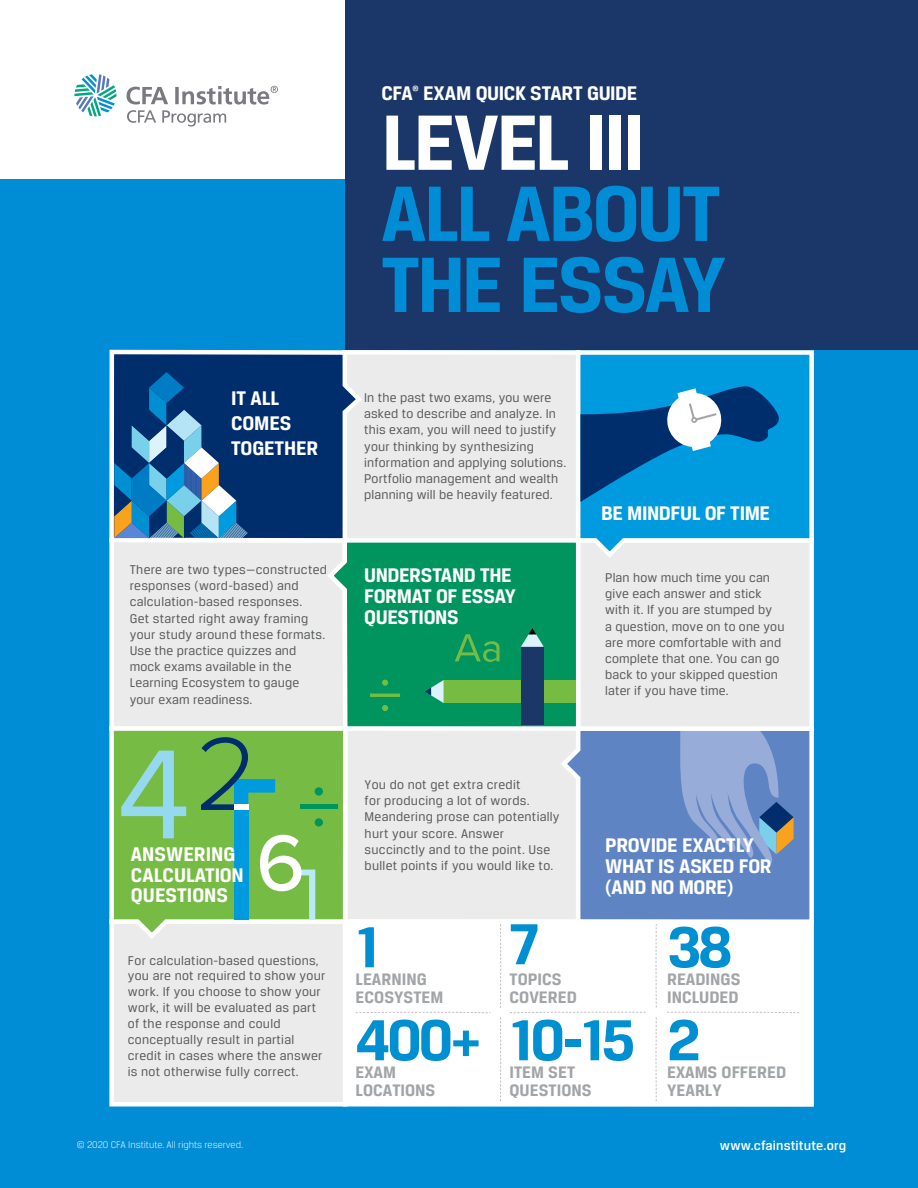
<style>
.page{position:relative;width:918px;height:1188px;background:#fff}
.page>*{position:absolute;margin:0;border:0;box-sizing:border-box;transform-origin:0 0}
.t1{font:700 83.4px/71.1px "CFA Breuer Text";letter-spacing:-.035em;color:#008dd6}
.t2{font:700 83.4px "CFA Breuer Text";letter-spacing:-.03em;color:#fff}
.t3{font:700 61.5px "CFA Breuer Text";letter-spacing:-.045em;color:#008fd0}
.t4{font:700 21px/21px "CFA Breuer Text";letter-spacing:-.01em;color:#fff}
.t5{font:700 17.7px/17.7px "CFA Breuer Text";color:#a2a5a7}
.t6{font:500 13.95px "CFA Breuer Text";letter-spacing:.01em;color:#fff}
.t7{font:13.5px/16.2px "CFA Breuer Text";letter-spacing:.02em;color:#57595b}
.t8{font:300 10.2px "CFA Breuer Text";color:#fff}
.t9{font:700 7.8px "CFA Breuer Text";color:#fff}
</style>
<div class="page">
<div style="left:0;top:180px;width:918px;height:1008px;background:#008dd6"></div>
<div style="left:345px;top:0;width:573px;height:350px;background:#1b3668"></div>
<svg style="left:74px;top:74px;width:42px;height:42px"></svg>
<svg style="left:127px;top:86px;width:151px;height:40px"></svg>
<div style="left:345px;top:728px;width:233px;height:194px;background:#ebebeb"></div>
<svg style="left:561px;top:731px;width:253px;height:188px"></svg>
<div style="left:109px;top:545px;width:215px;height:179px;background:#ebebeb"></div>
<div style="left:345px;top:352px;width:233px;height:188px;background:#ebebeb"></div>
<div style="left:342px;top:350px;width:238px;height:193px;border:5px solid #fff"></div>
<div style="left:578px;top:540px;width:234px;height:189px;background:#ebebeb"></div>
<div style="left:576px;top:538px;width:238px;height:193px;border:5px solid #fff"></div>
<div style="left:109px;top:919px;width:238px;height:188px;background:#ebebeb;border:5px solid #fff"></div>
<svg style="left:574px;top:350px;width:240px;height:211px"></svg>
<svg style="left:324px;top:536px;width:259px;height:197px"></svg>
<svg style="left:109px;top:724px;width:241px;height:218px"></svg>
<svg style="left:109px;top:349px;width:257px;height:196px"></svg>
<svg style="left:114px;top:372px;width:134px;height:166px"></svg>
<svg style="left:580px;top:385px;width:199px;height:117px"></svg>
<div style="left:444px;top:680px;width:132px;height:23px;background:#76bc43"></div>
<svg style="left:425px;top:680px;width:19px;height:23px"></svg>
<svg style="left:370px;top:680px;width:30px;height:31px"></svg>
<div style="left:521px;top:647px;width:23px;height:78px;background:#1a3768"></div>
<svg style="left:521px;top:628px;width:23px;height:19px"></svg>
<svg style="left:455px;top:634px;width:45px;height:28px"></svg>
<div style="left:300px;top:804px;width:38px;height:5px;background:#00945e"></div>
<div style="left:315px;top:818px;width:8px;height:9px;background:#00945e;border-radius:50%"></div>
<div style="left:315px;top:787px;width:8px;height:9px;background:#00945e;border-radius:50%"></div>
<svg style="left:260px;top:835px;width:55px;height:84px"></svg>
<svg style="left:121px;top:751px;width:65px;height:87px"></svg>
<div style="left:234px;top:810px;width:14px;height:109px;background:#009ade"></div>
<svg style="left:201px;top:737px;width:74px;height:73px"></svg>
<svg style="left:680px;top:731px;width:114px;height:133px"></svg>
<div style="left:345px;top:922px;width:467px;height:182px;background:#fff"></div>
<div style="left:343px;top:919px;width:471px;height:188px;border:5px solid #fff"></div>
<svg style="left:500px;top:923px;width:1px;height:85px"></svg>
<svg style="left:500px;top:1017px;width:1px;height:85px"></svg>
<svg style="left:667px;top:1012px;width:133px;height:1px"></svg>
<svg style="left:510px;top:1012px;width:136px;height:1px"></svg>
<svg style="left:355px;top:1012px;width:136px;height:1px"></svg>
<svg style="left:655px;top:923px;width:2px;height:85px"></svg>
<svg style="left:655px;top:1017px;width:2px;height:85px"></svg>
<h3 class="t4" style="left:381px;top:83px;width:33px">CFA</h3>
<p class="t9" style="left:412px;top:85px;width:8px">®</p>
<h3 class="t4" style="left:423px;top:83px;width:216px">EXAM QUICK START GUIDE</h3>
<h3 class="t4" style="left:231px;top:386px;width:89px;line-height:25.2px">IT ALL<br>COMES<br>TOGETHER</h3>
<p class="t7" style="left:130px;top:562px;width:199px">There are two types—constructed responses (word-based) and calculation-based responses.<br>Get started right away framing your study around these formats.<br>Use the practice quizzes and mock exams available in the<br>Learning Ecosystem to gauge your exam readiness.</p>
<h1 class="t2" style="left:381px;top:112px;width:265px">LEVEL III</h1>
<h1 class="t1" style="left:381px;top:182px;width:346px">ALL ABOUT<br>THE ESSAY</h1>
<p class="t7" style="left:364px;top:390px;width:204px">In the past two exams, you were asked to describe and analyze. In this exam, you will need to justify your thinking by synthesizing information and applying solutions.<br>Portfolio management and wealth planning will be heavily featured.</p>
<h3 class="t4" style="left:364px;top:566px;width:153px">UNDERSTAND THE<br>FORMAT OF ESSAY<br>QUESTIONS</h3>
<h3 class="t4" style="left:601px;top:503px;width:171px">BE MINDFUL OF TIME</h3>
<p class="t7" style="left:605px;top:571px;width:181px">Plan how much time you can give each answer and stick with it. If you are stumped by<br>a question, move on to one you are more comfortable with and complete that one. You can go back to your skipped question later if you have time.</p>
<p class="t7" style="left:365px;top:777px;width:196px">You do not get extra credit<br>for producing a lot of words.<br>Meandering prose can potentially hurt your score. Answer succinctly and to the point. Use bullet points if you would like to.</p>
<h3 class="t4" style="left:131px;top:844px;width:114px;line-height:20.5px">ANSWERING<br>CALCULATION<br>QUESTIONS</h3>
<h3 class="t4" style="left:605px;top:836px;width:168px">PROVIDE EXACTLY<br>WHAT IS ASKED FOR (AND NO MORE)</h3>
<p class="t7" style="left:128px;top:954px;width:199px">For calculation-based questions, you are not required to show your work. If you choose to show your work, it will be evaluated as part of the response and could conceptually result in partial credit in cases where the answer is not otherwise fully correct.</p>
<h2 class="t3" style="left:356px;top:925px;width:25px">1</h2>
<h3 class="t5" style="left:356px;top:971px;width:89px">LEARNING<br>ECOSYSTEM</h3>
<h2 class="t3" style="left:356px;top:1018px;width:128px">400+</h2>
<h3 class="t5" style="left:356px;top:1064px;width:81px">EXAM<br>LOCATIONS</h3>
<h2 class="t3" style="left:510px;top:909px;width:31px">7</h2>
<h3 class="t5" style="left:510px;top:971px;width:69px">TOPICS<br>COVERED</h3>
<h2 class="t3" style="left:510px;top:1018px;width:127px">10-15</h2>
<h3 class="t5" style="left:510px;top:1064px;width:84px">ITEM SET<br>QUESTIONS</h3>
<h2 class="t3" style="left:667px;top:925px;width:67px">38</h2>
<h3 class="t5" style="left:667px;top:971px;width:75px">READINGS<br>INCLUDED</h3>
<h2 class="t3" style="left:667px;top:1018px;width:35px">2</h2>
<h3 class="t5" style="left:667px;top:1064px;width:120px">EXAMS OFFERED<br>YEARLY</h3>
<p class="t8" style="left:77px;top:1142px;width:168px">© 2020 CFA Institute. All rights reserved.</p>
<p class="t6" style="left:720px;top:1140px;width:128px">www.cfainstitute.org</p>
</div>
